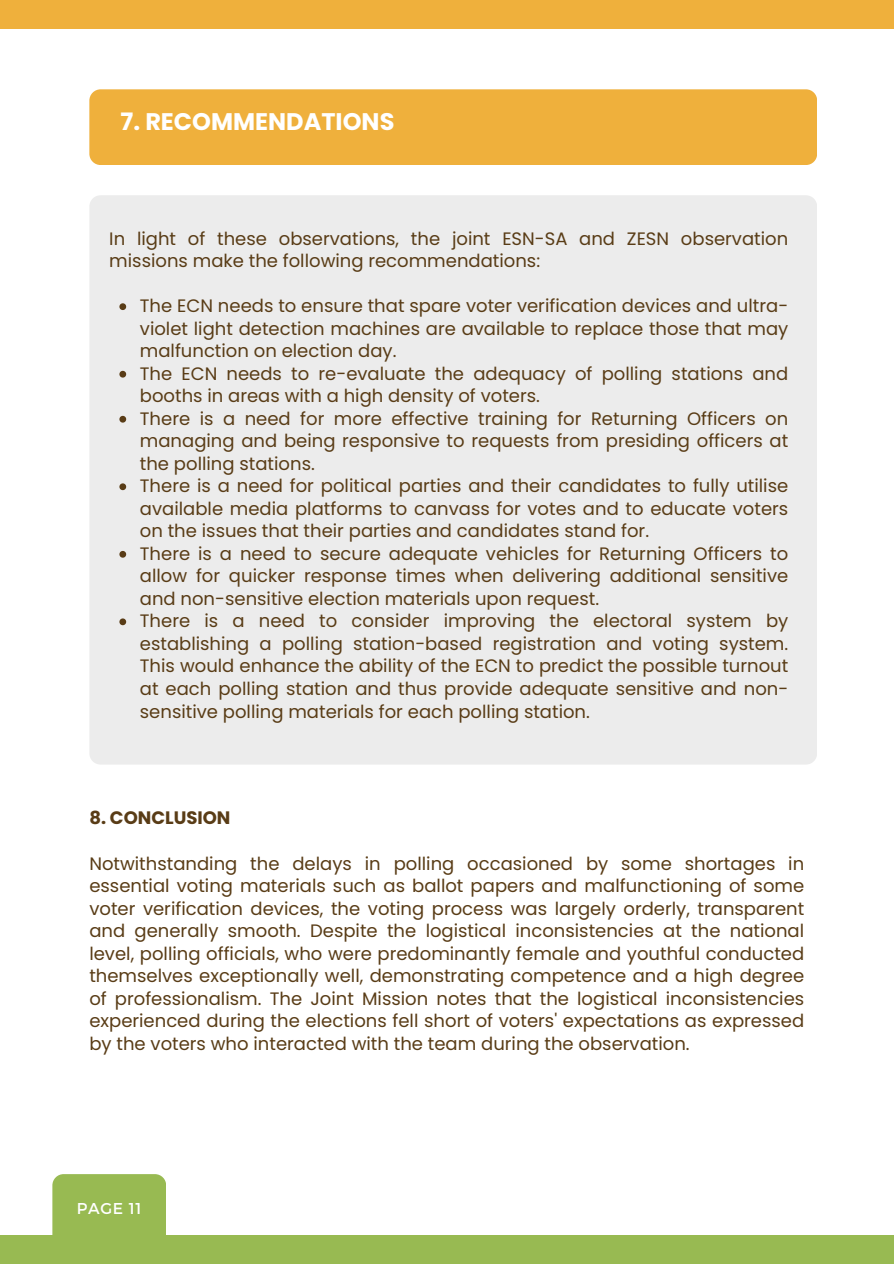
<style>
.page{position:relative;width:894px;height:1264px;background:#fff}
.page>*{position:absolute;margin:0;border:0;box-sizing:border-box;transform-origin:0 0}
.t1{font:700 24px "Poppins";color:#fff}
.t2{font:18px/22.5px "Poppins";color:#593c16;text-align:justify}
.t3{font:700 18px "Poppins";color:#593c16}
.t4{font:15.75px "Montserrat";letter-spacing:.045em;color:#fff}
</style>
<div class="page">
<div style="left:0;top:0;width:893px;height:29px;background:#efb03c"></div>
<div style="left:52px;top:1174px;width:114px;height:61px;background:#98ba52"></div>
<div style="left:89px;top:195px;width:727px;height:569px;background:#ececec;border-radius:11px"></div>
<svg style="left:119px;top:303px;width:7px;height:7px"></svg>
<svg style="left:119px;top:371px;width:7px;height:6px"></svg>
<svg style="left:119px;top:416px;width:7px;height:6px"></svg>
<svg style="left:119px;top:483px;width:7px;height:7px"></svg>
<svg style="left:119px;top:551px;width:7px;height:6px"></svg>
<svg style="left:119px;top:618px;width:7px;height:7px"></svg>
<div style="left:89px;top:89px;width:727px;height:76px;background:#efb03c;border-radius:11px"></div>
<div style="left:0;top:1235px;width:893px;height:28px;background:#98ba52"></div>
<h2 class="t1" style="left:121px;top:105px;width:275px">7. RECOMMENDATIONS</h2>
<h3 class="t2" style="left:109px;top:227px;width:680px">In light of these observations, the joint ESN-SA and ZESN observation missions make the following recommendations:</h3>
<p class="t2" style="left:140px;top:295px;width:649px">The ECN needs to ensure that spare voter verification devices and ultra&shy;violet light detection machines are available to replace those that may malfunction on election day.</p>
<p class="t2" style="left:140px;top:362px;width:649px">The ECN needs to re-evaluate the adequacy of polling stations and booths in areas with a high density of voters.</p>
<p class="t2" style="left:140px;top:407px;width:649px">There is a need for more effective training for Returning Officers on managing and being responsive to requests from presiding officers at the polling stations.</p>
<p class="t2" style="left:140px;top:475px;width:649px">There is a need for political parties and their candidates to fully utilise available media platforms to canvass for votes and to educate voters on the issues that their parties and candidates stand for.</p>
<p class="t2" style="left:140px;top:542px;width:649px">There is a need to secure adequate vehicles for Returning Officers to allow for quicker response times when delivering additional sensitive and non-sensitive election materials upon request.</p>
<p class="t2" style="left:140px;top:610px;width:649px">There is a need to consider improving the electoral system by establishing a polling station-based registration and voting system.<br>This would enhance the ability of the ECN to predict the possible turnout at each polling station and thus provide adequate sensitive and non&shy;sensitive polling materials for each polling station.</p>
<h3 class="t3" style="left:89px;top:805px;width:143px">8. CONCLUSION</h3>
<p class="t2" style="left:89px;top:852px;width:716px">Notwithstanding the delays in polling occasioned by some shortages in essential voting materials such as ballot papers and malfunctioning of some voter verification devices, the voting process was largely orderly, transparent and generally smooth. Despite the logistical inconsistencies at the national level, polling officials, who were predominantly female and youthful conducted themselves exceptionally well, demonstrating competence and a high degree of professionalism. The Joint Mission notes that the logistical inconsistencies experienced during the elections fell short of voters' expectations as expressed by the voters who interacted with the team during the observation.</p>
<h1 class="t4" style="left:77px;top:1198px;width:66px">PAGE 11</h1>
</div>
